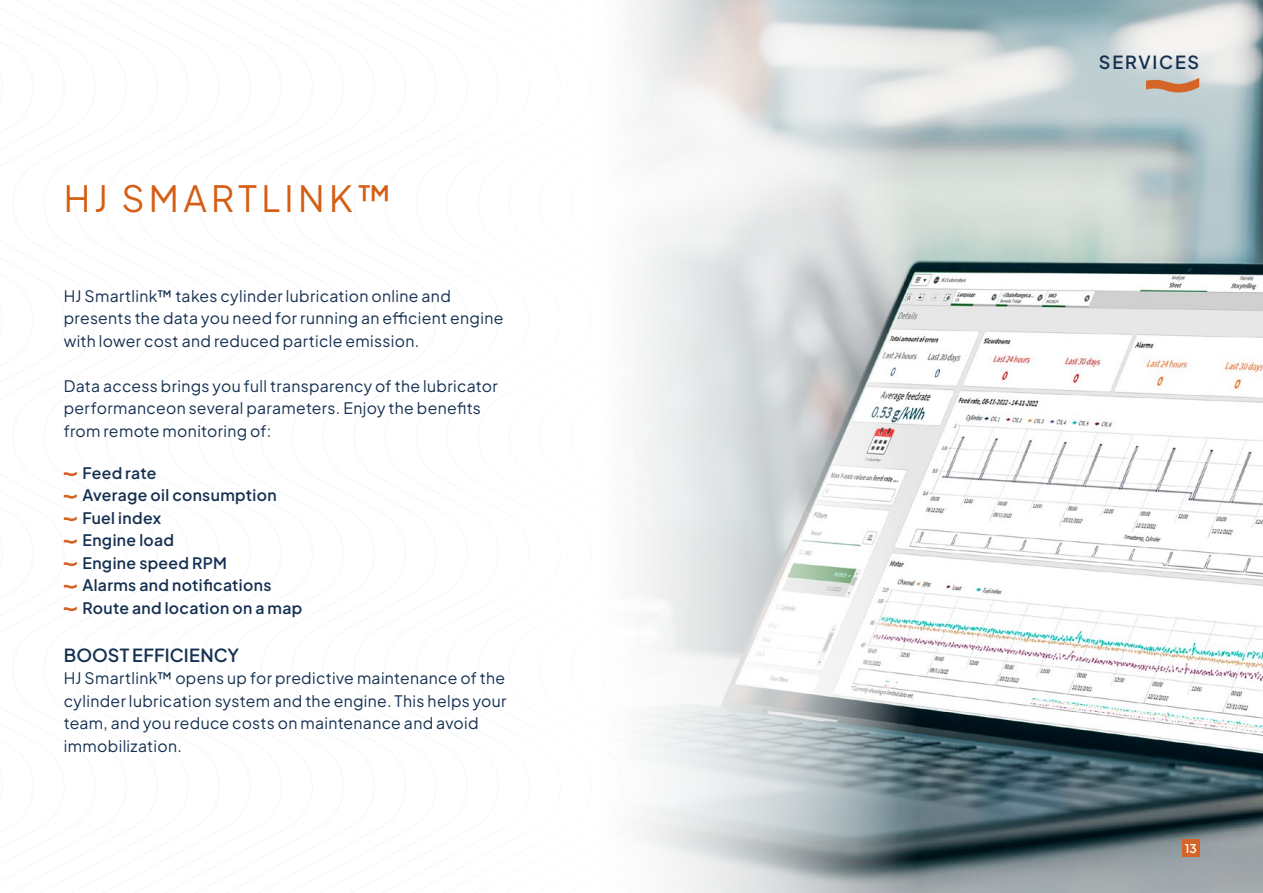
<style>
.page{position:relative;width:1263px;height:893px;background:#fff}
.page>*{position:absolute;margin:0;border:0;box-sizing:border-box;transform-origin:0 0}
.Title_2__regular{font:36px "Plus Jakarta Sans";letter-spacing:.12em;color:#d55e14}
.Title_5{font:600 18px "Plus Jakarta Sans";letter-spacing:.015em;color:#153050}
.Title_5-2{font:600 18px "Plus Jakarta Sans";letter-spacing:.1em;color:#153050}
.Body{font:15.75px/22.5px "Plus Jakarta Sans";letter-spacing:.02em;color:#153050}
.Bullets{font:600 15.75px "Plus Jakarta Sans";letter-spacing:.02em;color:#153050}
.Page_no{font:600 12px "Plus Jakarta Sans";color:#fff}
</style>
<div class="page">
<img style="left:0;top:8px;width:1px;height:874px">
<img style="left:899px;top:0;width:364px;height:893px">
<svg style="left:1146px;top:78px;width:53px;height:15px"></svg>
<div style="left:1182px;top:840px;width:17px;height:17px;background:#d56526"></div>
<svg style="left:620px;top:0;width:279px;height:893px"></svg>
<svg style="left:64px;top:472px;width:13px;height:4px"></svg>
<svg style="left:64px;top:494px;width:13px;height:5px"></svg>
<svg style="left:64px;top:517px;width:13px;height:4px"></svg>
<svg style="left:64px;top:539px;width:13px;height:5px"></svg>
<svg style="left:64px;top:562px;width:13px;height:4px"></svg>
<svg style="left:64px;top:584px;width:13px;height:5px"></svg>
<svg style="left:64px;top:607px;width:13px;height:4px"></svg>
<p class="Title_2__regular" style="left:64px;top:169px;width:329px">HJ SMARTLINK™</p>
<p class="Body" style="left:64px;top:283px;width:441px">HJ Smartlink™ takes cylinder lubrication online and presents the data you need for running an efficient engine with lower cost and reduced particle emission.</p>
<p class="Body" style="left:64px;top:373px;width:435px">Data access brings you full transparency of the lubricator performanceon several parameters. Enjoy the benefits from remote monitoring of:</p>
<p class="Bullets" style="left:82px;top:459px;width:76px">Feed rate</p>
<p class="Bullets" style="left:82px;top:482px;width:196px">Average oil consumption</p>
<p class="Bullets" style="left:82px;top:504px;width:80px">Fuel index</p>
<p class="Bullets" style="left:82px;top:527px;width:93px">Engine load</p>
<p class="Bullets" style="left:82px;top:549px;width:146px">Engine speed RPM</p>
<p class="Bullets" style="left:82px;top:572px;width:191px">Alarms and notifications</p>
<p class="Bullets" style="left:82px;top:594px;width:222px">Route and location on a map</p>
<p class="Title_5" style="left:64px;top:639px;width:177px">BOOST EFFICIENCY</p>
<p class="Body" style="left:64px;top:665px;width:444px">HJ Smartlink™ opens up for predictive maintenance of the cylinder lubrication system and the engine. This helps your team, and you reduce costs on maintenance and avoid immobilization.</p>
<p class="Title_5-2" style="left:1099px;top:46px;width:102px">SERVICES</p>
<p class="Page_no" style="left:1185px;top:838px;width:14px">13</p>
<p class="Page_no" style="left:1185px;top:840px;width:14px">15</p>
<p class="Page_no" style="left:1187px;top:840px;width:9px">5</p>
</div>
